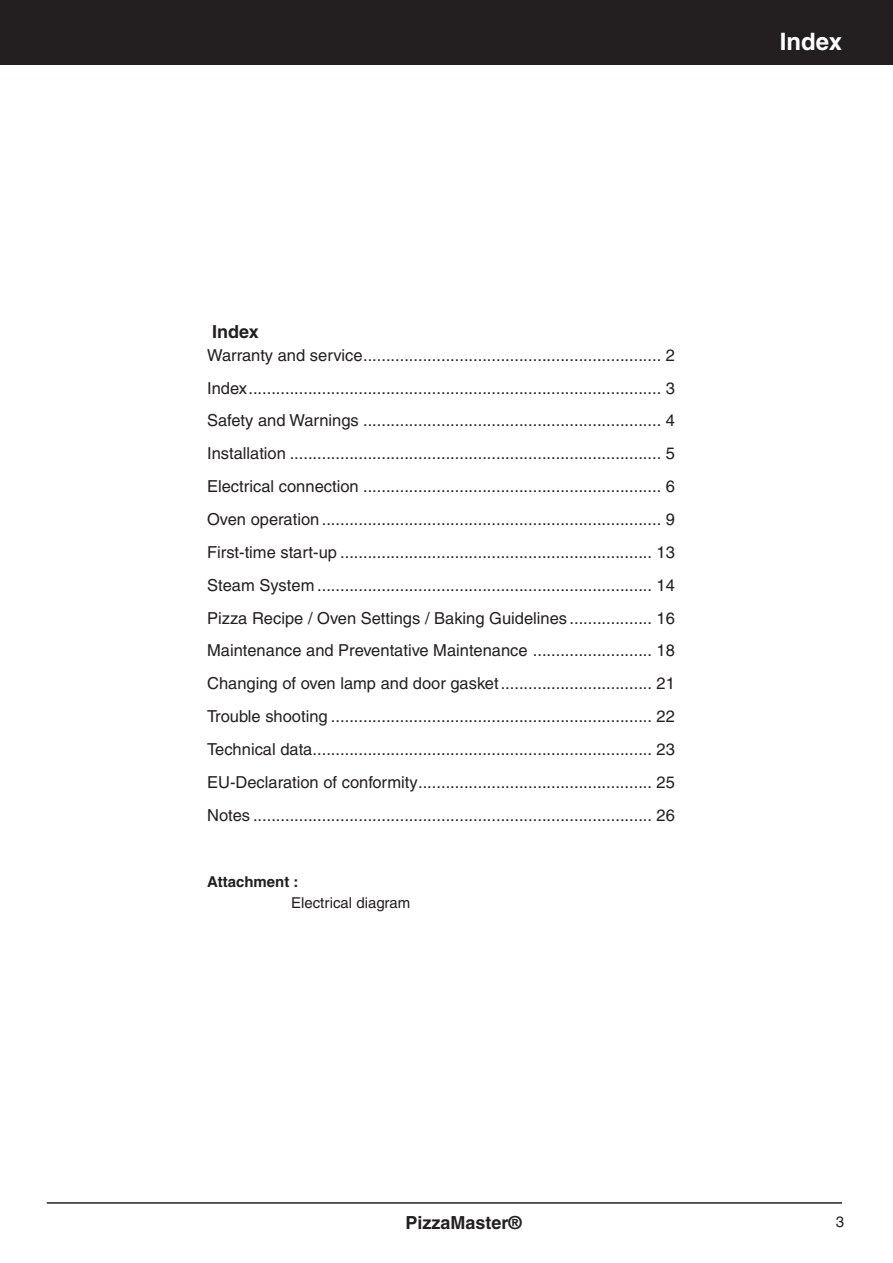
<style>
.page{position:relative;width:893px;height:1263px;background:#fff}
.page>*{position:absolute;margin:0;border:0;box-sizing:border-box;transform-origin:0 0}
.t1{font:700 24px "Helvetica";color:#fff}
.t2{font:700 18px "Helvetica";color:#231f20}
.t3{font:16.5px/32.8px "Helvetica";color:#231f20;text-align:justify}
.t4{font:15px "Helvetica";color:#231f20}
.t5{font:700 15px "Helvetica";color:#231f20}
</style>
<div class="page">
<div style="left:0;top:0;width:893px;height:65px;background:#231f20"></div>
<hr style="left:47px;top:1202px;width:795px;height:2px;background:#231f20">
<h1 class="t1" style="left:780px;top:27px;width:64px">Index</h1>
<p class="t2" style="left:212px;top:321px;width:48px">Index</p>
<p class="t3" style="left:207px;top:338px;width:469px">Warranty and service................................................................. 2<br>Index.......................................................................................... 3<br>Safety and Warnings ................................................................. 4<br>Installation ................................................................................. 5<br>Electrical connection ................................................................. 6<br>Oven operation .......................................................................... 9<br>First-time start-up .................................................................... 13<br>Steam System ......................................................................... 14<br>Pizza Recipe / Oven Settings / Baking Guidelines .................. 16<br>Maintenance and Preventative Maintenance .......................... 18<br>Changing of oven lamp and door gasket................................. 21<br>Trouble shooting ...................................................................... 22<br>Technical data.......................................................................... 23<br>EU-Declaration of conformity................................................... 25<br>Notes ....................................................................................... 26</p>
<p class="t5" style="left:207px;top:873px;width:93px">Attachment :</p>
<p class="t4" style="left:291px;top:894px;width:121px">Electrical diagram</p>
<p class="t2" style="left:405px;top:1212px;width:118px">PizzaMaster®</p>
<p class="t4" style="left:836px;top:1213px;width:10px">3</p>
</div>
